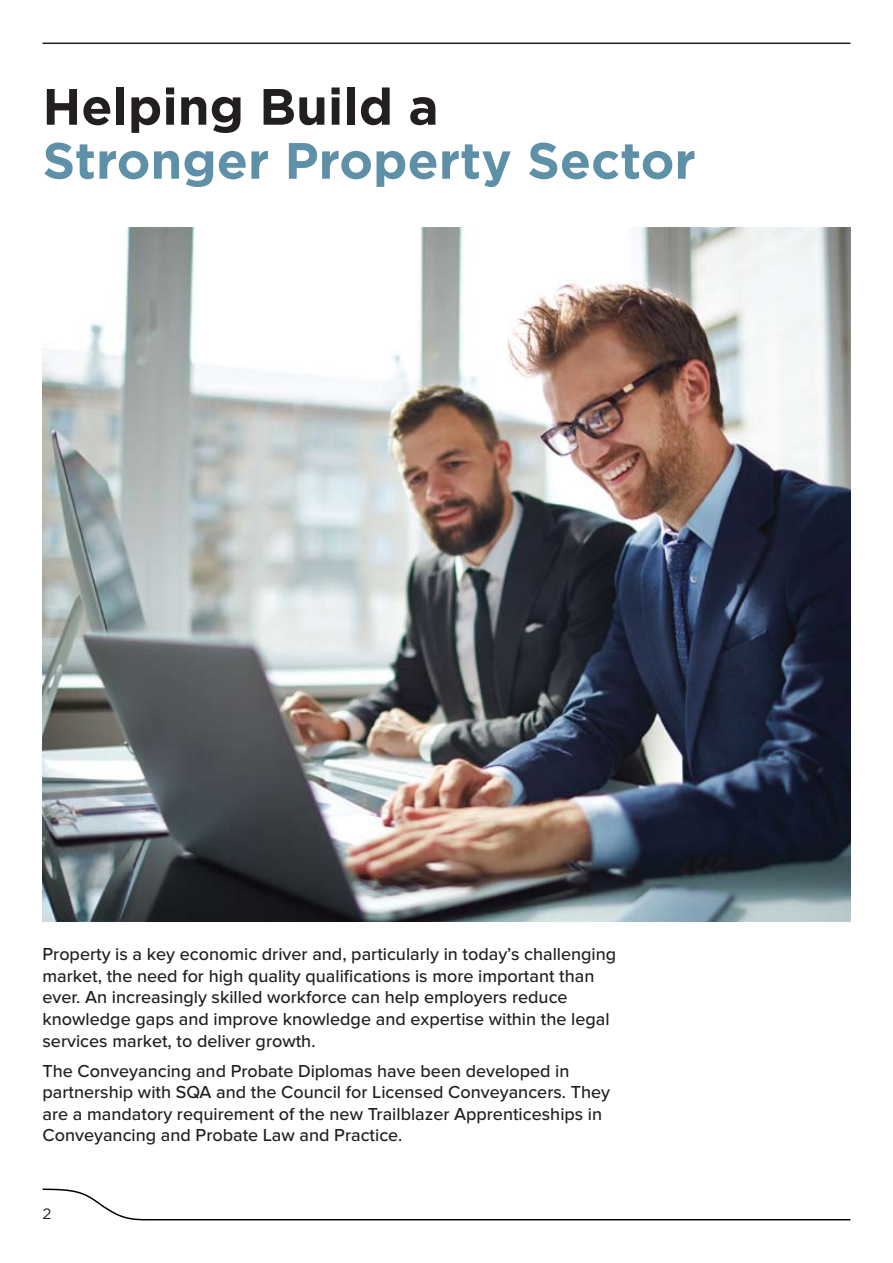
<style>
.page{position:relative;width:893px;height:1263px;background:#fff}
.page>*{position:absolute;margin:0;border:0;box-sizing:border-box;transform-origin:0 0}
.t1{font:700 51px "Gotham";color:#5e91a8}
.t2{font:700 51px "Gotham";color:#231f20}
.t3{font:500 18px/21.6px "Proxima Nova";color:#231f20}
.t4{font:15px "Gotham";color:#231f20}
</style>
<div class="page">
<svg style="left:42px;top:1188px;width:809px;height:33px"></svg>
<hr style="left:43px;top:43px;width:807px;height:1px;background:#231f20">
<img style="left:43px;top:228px;width:807px;height:693px">
<h1 class="t2" style="left:43px;top:77px;width:398px">Helping Build a</h1>
<h1 class="t1" style="left:43px;top:131px;width:655px">Stronger Property Sector</h1>
<p class="t3" style="left:43px;top:943px;width:575px">Property is a key economic driver and, particularly in today’s challenging market, the need for high quality qualifications is more important than ever. An increasingly skilled workforce can help employers reduce knowledge gaps and improve knowledge and expertise within the legal services market, to deliver growth.</p>
<p class="t3" style="left:43px;top:1060px;width:569px">The Conveyancing and Probate Diplomas have been developed in partnership with SQA and the Council for Licensed Conveyancers. They are a mandatory requirement of the new Trailblazer Apprenticeships in Conveyancing and Probate Law and Practice.</p>
<p class="t4" style="left:43px;top:1206px;width:10px">2</p>
</div>
